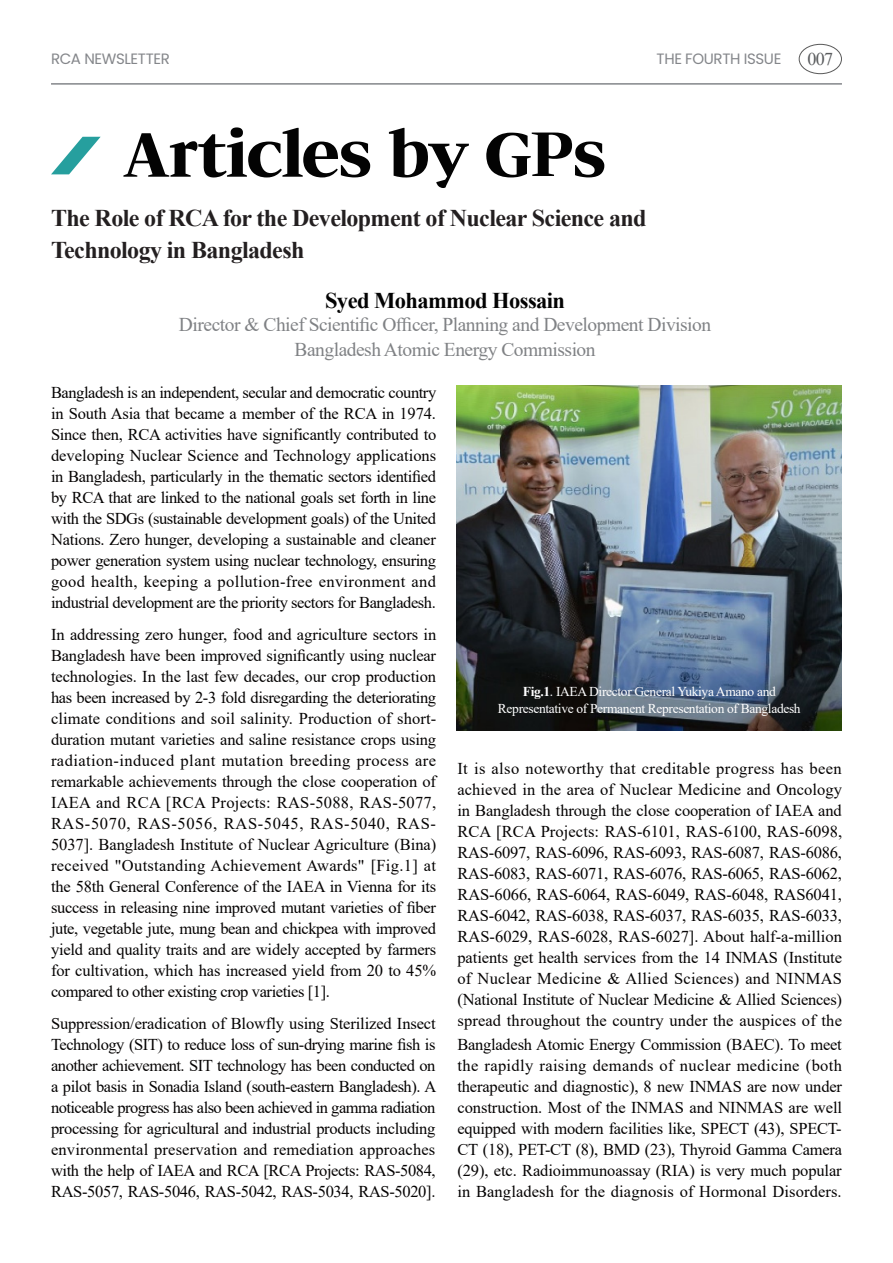
<style>
.page{position:relative;width:893px;height:1263px;background:#fff}
.page>*{position:absolute;margin:0;border:0;box-sizing:border-box;transform-origin:0 0}
.t1{font:58.5px "SD Gd Myeongjo TTF";letter-spacing:-.025em;color:#030303}
.t2{font:700 24px "Times New Roman";letter-spacing:-.025em;color:#231f20}
.t3{font:700 22.5px "Times New Roman";letter-spacing:-.025em;color:#030303}
.t4{font:19.5px "Times New Roman";letter-spacing:-.025em;color:#808285}
.t5{font:18px "Times New Roman";color:#595b5d}
.t6{font:16.5px/21px "Times New Roman";letter-spacing:-.02em;color:#050303;text-align:justify}
.t7{font:15px "Poppins";letter-spacing:-.025em;color:#84868a}
.t8{font:13.5px "Times New Roman";letter-spacing:-.025em;color:#fff}
.s1{font-weight:700}
</style>
<div class="page">
<img style="left:457px;top:386px;width:385px;height:344px">
<hr style="left:51px;top:83px;width:791px;height:2px;background:#84868a">
<div style="left:799px;top:44px;width:43px;height:30px;border:1px solid #595959;border-radius:50%"></div>
<svg style="left:51px;top:137px;width:50px;height:37px"></svg>
<p class="t7" style="left:51px;top:50px;width:120px">RCA NEWSLETTER</p>
<p class="t7" style="left:657px;top:50px;width:126px">THE FOURTH ISSUE</p>
<p class="t5" style="left:807px;top:46px;width:27px">007</p>
<p class="t1" style="left:122px;top:123px;width:485px">Articles by GPs</p>
<p class="t2" style="left:51px;top:201px;width:597px">The Role of RCA for the Development of Nuclear Science and</p>
<p class="t2" style="left:51px;top:232px;width:255px">Technology in Bangladesh</p>
<p class="t3" style="left:325px;top:284px;width:242px">Syed Mohammod Hossain</p>
<p class="t4" style="left:179px;top:311px;width:534px">Director &amp; Chief Scientific Officer, Planning and Development Division</p>
<p class="t4" style="left:295px;top:336px;width:303px">Bangladesh Atomic Energy Commission</p>
<p class="t6" style="left:51px;top:381px;width:387px">Bangladesh is an independent, secular and democratic country in South Asia that became a member of the RCA in 1974.<br>Since then, RCA activities have significantly contributed to developing Nuclear Science and Technology applications in Bangladesh, particularly in the thematic sectors identified by RCA that are linked to the national goals set forth in line with the SDGs (sustainable development goals) of the United Nations. Zero hunger, developing a sustainable and cleaner power generation system using nuclear technology, ensuring good health, keeping a pollution-free environment and industrial development are the priority sectors for Bangladesh.</p>
<p class="t6" style="left:51px;top:624px;width:387px">In addressing zero hunger, food and agriculture sectors in Bangladesh have been improved significantly using nuclear technologies. In the last few decades, our crop production has been increased by 2-3 fold disregarding the deteriorating climate conditions and soil salinity. Production of short&shy;duration mutant varieties and saline resistance crops using radiation-induced plant mutation breeding process are remarkable achievements through the close cooperation of IAEA and RCA [RCA Projects: RAS-5088, RAS-5077, RAS-5070, RAS-5056, RAS-5045, RAS-5040, RAS-5037]. Bangladesh Institute of Nuclear Agriculture (Bina) received "Outstanding Achievement Awards" [Fig.1] at the 58th General Conference of the IAEA in Vienna for its success in releasing nine improved mutant varieties of fiber jute, vegetable jute, mung bean and chickpea with improved yield and quality traits and are widely accepted by farmers for cultivation, which has increased yield from 20 to 45% compared to other existing crop varieties [1].</p>
<p class="t6" style="left:51px;top:1012px;width:387px">Suppression/eradication of Blowfly using Sterilized Insect Technology (SIT) to reduce loss of sun-drying marine fish is another achievement. SIT technology has been conducted on a pilot basis in Sonadia Island (south-eastern Bangladesh). A noticeable progress has also been achieved in gamma radiation processing for agricultural and industrial products including environmental preservation and remediation approaches with the help of IAEA and RCA [RCA Projects: RAS-5084, RAS-5057, RAS-5046, RAS-5042, RAS-5034, RAS-5020].</p>
<p class="t8" style="left:523px;top:682px;width:255px"><span class="s1">Fig.1</span>. IAEA Director General Yukiya Amano and</p>
<p class="t8" style="left:498px;top:699px;width:304px">Representative of Permanent Representation of Bangladesh</p>
<p class="t6" style="left:457px;top:757px;width:386px">It is also noteworthy that creditable progress has been achieved in the area of Nuclear Medicine and Oncology in Bangladesh through the close cooperation of IAEA and RCA [RCA Projects: RAS-6101, RAS-6100, RAS-6098, RAS-6097, RAS-6096, RAS-6093, RAS-6087, RAS-6086, RAS-6083, RAS-6071, RAS-6076, RAS-6065, RAS-6062, RAS-6066, RAS-6064, RAS-6049, RAS-6048, RAS6041, RAS-6042, RAS-6038, RAS-6037, RAS-6035, RAS-6033, RAS-6029, RAS-6028, RAS-6027]. About half-a-million patients get health services from the 14 INMAS (Institute of Nuclear Medicine &amp; Allied Sciences) and NINMAS (National Institute of Nuclear Medicine &amp; Allied Sciences) spread throughout the country under the auspices of the</p>
<p class="t6" style="left:457px;top:1033px;width:386px">Bangladesh Atomic Energy Commission (BAEC). To meet the rapidly raising demands of nuclear medicine (both therapeutic and diagnostic), 8 new INMAS are now under construction. Most of the INMAS and NINMAS are well equipped with modern facilities like, SPECT (43), SPECT-CT (18), PET-CT (8), BMD (23), Thyroid Gamma Camera (29), etc. Radioimmunoassay (RIA) is very much popular in Bangladesh for the diagnosis of Hormonal Disorders.</p>
</div>
